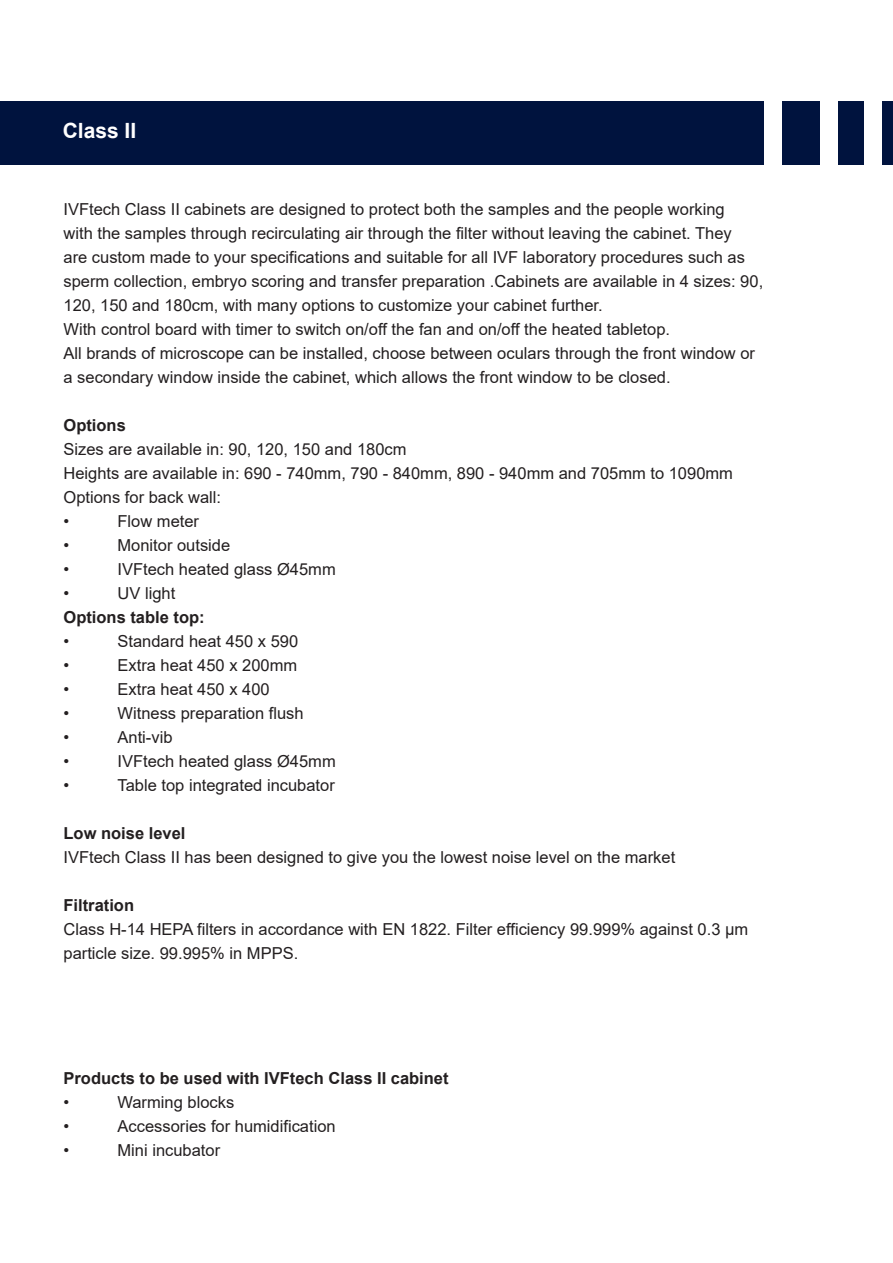
<style>
.page{position:relative;width:893px;height:1263px;background:#fff}
.page>*{position:absolute;margin:0;border:0;box-sizing:border-box;transform-origin:0 0}
.t1{font:700 21px "Arial";color:#fff}
.t2{font:16.5px/24px "Arial";color:#231f20}
.t3{font:700 16.5px "Arial";color:#231f20}
</style>
<div class="page">
<div style="left:0;top:101px;width:893px;height:64px;background:#00133e"></div>
<div style="left:820px;top:98px;width:18px;height:81px;background:#fff"></div>
<div style="left:765px;top:97px;width:17px;height:80px;background:#fff"></div>
<div style="left:864px;top:97px;width:17px;height:80px;background:#fff"></div>
<p class="t1" style="left:63px;top:116px;width:75px">Class II</p>
<p class="t2" style="left:63px;top:197px;width:701px">IVFtech Class II cabinets are designed to protect both the samples and the people working<br>with the samples through recirculating air through the filter without leaving the cabinet. They<br>are custom made to your specifications and suitable for all IVF laboratory procedures such as sperm collection, embryo scoring and transfer preparation .Cabinets are available in 4 sizes: 90, 120, 150 and 180cm, with many options to customize your cabinet further.<br>With control board with timer to switch on/off the fan and on/off the heated tabletop.<br>All brands of microscope can be installed, choose between oculars through the front window or a secondary window inside the cabinet, which allows the front window to be closed.</p>
<p class="t3" style="left:63px;top:413px;width:64px">Options</p>
<p class="t2" style="left:63px;top:437px;width:671px">Sizes are available in: 90, 120, 150 and 180cm<br>Heights are available in: 690 - 740mm, 790 - 840mm, 890 - 940mm and 705mm to 1090mm Options for back wall:<br>•</p>
<p class="t2" style="left:118px;top:509px;width:83px">Flow meter</p>
<p class="t2" style="left:63px;top:533px;width:7px">•</p>
<p class="t2" style="left:118px;top:533px;width:114px">Monitor outside</p>
<p class="t2" style="left:63px;top:557px;width:7px">•</p>
<p class="t2" style="left:118px;top:557px;width:220px">IVFtech heated glass Ø45mm</p>
<p class="t2" style="left:63px;top:581px;width:7px">•</p>
<p class="t2" style="left:118px;top:581px;width:59px">UV light</p>
<p class="t3" style="left:63px;top:605px;width:143px">Options table top:</p>
<p class="t2" style="left:63px;top:629px;width:7px">•</p>
<p class="t2" style="left:118px;top:629px;width:182px">Standard heat 450 x 590</p>
<p class="t2" style="left:63px;top:653px;width:7px">•</p>
<p class="t2" style="left:118px;top:653px;width:181px">Extra heat 450 x 200mm</p>
<p class="t2" style="left:63px;top:677px;width:7px">•</p>
<p class="t2" style="left:118px;top:677px;width:154px">Extra heat 450 x 400</p>
<p class="t2" style="left:63px;top:701px;width:7px">•</p>
<p class="t2" style="left:118px;top:701px;width:188px">Witness preparation flush</p>
<p class="t2" style="left:63px;top:725px;width:7px">•</p>
<p class="t2" style="left:118px;top:725px;width:57px">Anti-vib</p>
<p class="t2" style="left:63px;top:749px;width:7px">•</p>
<p class="t2" style="left:118px;top:749px;width:220px">IVFtech heated glass Ø45mm</p>
<p class="t2" style="left:63px;top:773px;width:7px">•</p>
<p class="t2" style="left:118px;top:773px;width:219px">Table top integrated incubator</p>
<p class="t3" style="left:63px;top:821px;width:123px">Low noise level</p>
<p class="t2" style="left:63px;top:845px;width:613px">IVFtech Class II has been designed to give you the lowest noise level on the market</p>
<p class="t3" style="left:63px;top:893px;width:72px">Filtration</p>
<p class="t2" style="left:63px;top:917px;width:686px">Class H-14 HEPA filters in accordance with EN 1822. Filter efficiency 99.999% against 0.3 μm particle size. 99.995% in MPPS.</p>
<p class="t3" style="left:63px;top:1066px;width:387px">Products to be used with IVFtech Class II cabinet</p>
<p class="t2" style="left:63px;top:1090px;width:7px">•</p>
<p class="t2" style="left:118px;top:1090px;width:118px">Warming blocks</p>
<p class="t2" style="left:63px;top:1114px;width:7px">•</p>
<p class="t2" style="left:118px;top:1114px;width:220px">Accessories for humidification</p>
<p class="t2" style="left:63px;top:1138px;width:7px">•</p>
<p class="t2" style="left:118px;top:1138px;width:104px">Mini incubator</p>
</div>
